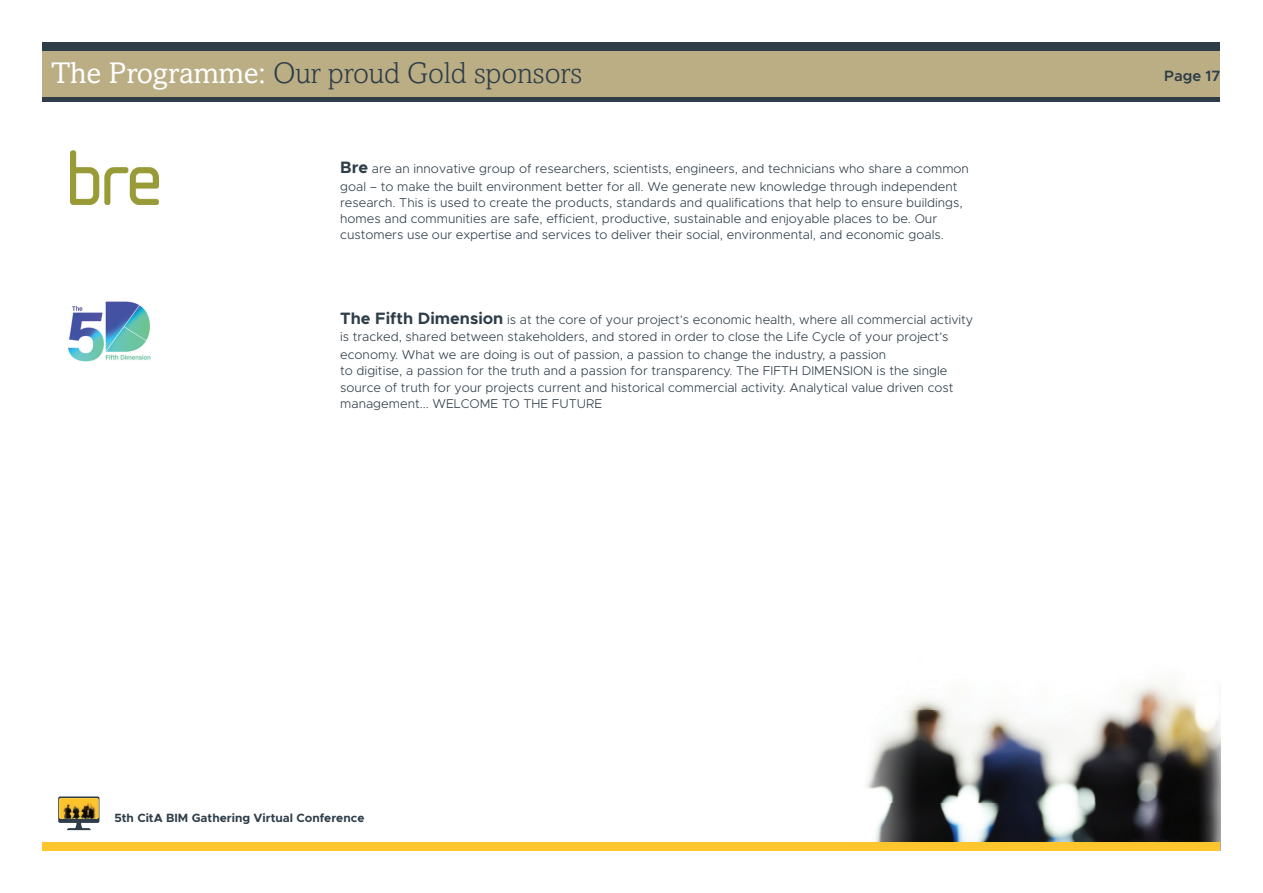
<style>
.page{position:relative;width:1263px;height:893px;background:#fff}
.page>*{position:absolute;margin:0;border:0;box-sizing:border-box;transform-origin:0 0}
.t1{font:300 30px "Amasis";color:#2e3d48}
.t2{font:600 15px "Metropolis";color:#2e3d48}
.t3{font:300 12.75px/16.2px "Metropolis";color:#2e3d48}
.t4{font:700 12px "Metropolis";color:#2e3d48}
.s1{font-weight:400;color:#fff}
.s2{font-weight:700;font-size:16.5px}
</style>
<div class="page">
<img style="left:866px;top:683px;width:354px;height:159px">
<div style="left:43px;top:43px;width:1177px;height:59px;background:#bbae85"></div>
<div style="left:43px;top:43px;width:1177px;height:8px;background:#2e3d48"></div>
<hr style="left:43px;top:98px;width:1177px;height:4px;background:#2e3d48">
<div style="left:43px;top:842px;width:1177px;height:8px;background:#fec52c"></div>
<svg style="left:58px;top:796px;width:41px;height:34px"></svg>
<img style="left:59px;top:798px;width:40px;height:21px">
<img style="left:71px;top:151px;width:88px;height:54px">
<img style="left:68px;top:301px;width:82px;height:61px">
<h1 class="t1" style="left:51px;top:56px;width:533px"><span class="s1">The Programme:</span> Our proud Gold sponsors</h1>
<p class="t2" style="left:1164px;top:66px;width:58px">Page 17</p>
<p class="t3" style="left:340px;top:159px;width:630px;line-height:17.9px"><span class="s2">Bre</span> are an innovative group of researchers, scientists, engineers, and technicians who share a common goal – to make the built environment better for all. We generate new knowledge through independent</p>
<p class="t3" style="left:340px;top:194px;width:624px">research. This is used to create the products, standards and qualifications that help to ensure buildings, homes and communities are safe, efficient, productive, sustainable and enjoyable places to be. Our customers use our expertise and services to deliver their social, environmental, and economic goals.</p>
<p class="t3" style="left:340px;top:312px;width:635px"><span class="s2">The Fifth Dimension</span> is at the core of your project’s economic health, where all commercial activity is tracked, shared between stakeholders, and stored in order to close the Life Cycle of your project’s</p>
<p class="t3" style="left:340px;top:346px;width:615px">economy. What we are doing is out of passion, a passion to change the industry, a passion<br>to digitise, a passion for the truth and a passion for transparency. The FIFTH DIMENSION is the single source of truth for your projects current and historical commercial activity. Analytical value driven cost management... WELCOME TO THE FUTURE</p>
<p class="t4" style="left:114px;top:810px;width:251px">5th CitA BIM Gathering Virtual Conference</p>
</div>
